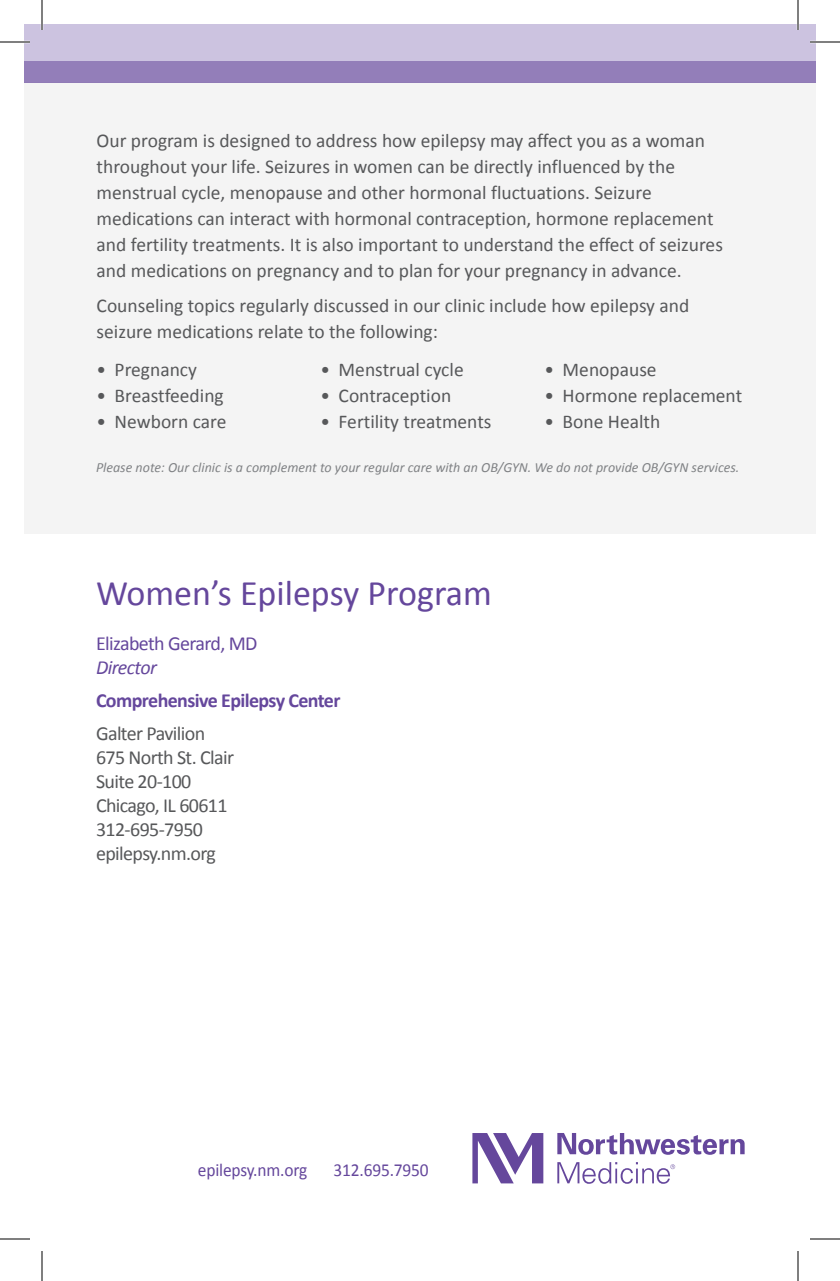
<style>
.page{position:relative;width:840px;height:1281px;background:#fff}
.page>*{position:absolute;margin:0;border:0;box-sizing:border-box;transform-origin:0 0}
.t1{font:36px "Calibri";color:#65479c}
.t2{font:20px/24px "Calibri";letter-spacing:-.03em;color:#57585a}
.t3{font:700 20px "Calibri";letter-spacing:-.03em;color:#65479c}
.t4{font:20px/24px "Calibri";letter-spacing:-.03em;color:#65479c}
.t5{font:19.6px/26px "Calibri";color:#57585a}
.t6{font:18.4px "Calibri";letter-spacing:-.01em;color:#65479c;scale:.95 1}
.t7{font:italic 14px "Calibri";color:#808285}
.s1{font-style:italic}
</style>
<div class="page">
<div style="left:24px;top:82px;width:792px;height:452px;background:#f4f4f4"></div>
<div style="left:24px;top:60px;width:792px;height:22px;background:#937eb9"></div>
<div style="left:24px;top:24px;width:792px;height:36px;background:#ccc3e0"></div>
<svg style="left:557px;top:1133px;width:188px;height:22px"></svg>
<svg style="left:472px;top:1133px;width:71px;height:50px"></svg>
<svg style="left:557px;top:1162px;width:118px;height:22px"></svg>
<hr style="left:0;top:41px;width:30px;height:2px;background:#fff">
<hr style="left:810px;top:41px;width:30px;height:2px;background:#fff">
<hr style="left:41px;top:0;width:2px;height:30px;background:#fff">
<hr style="left:797px;top:0;width:2px;height:30px;background:#fff">
<hr style="left:0;top:42px;width:30px;height:1px;background:#000">
<hr style="left:810px;top:42px;width:30px;height:1px;background:#000">
<hr style="left:0;top:1239px;width:30px;height:1px;background:#000">
<hr style="left:810px;top:1239px;width:30px;height:1px;background:#000">
<hr style="left:42px;top:0;width:1px;height:30px;background:#000">
<hr style="left:42px;top:1251px;width:1px;height:30px;background:#000">
<hr style="left:798px;top:0;width:1px;height:30px;background:#000">
<hr style="left:798px;top:1251px;width:1px;height:30px;background:#000">
<p class="t5" style="left:97px;top:127px;width:628px">Our program is designed to address how epilepsy may affect you as a woman throughout your life. Seizures in women can be directly influenced by the menstrual cycle, menopause and other hormonal fluctuations. Seizure medications can interact with hormonal contraception, hormone replacement and fertility treatments. It is also important to understand the effect of seizures and medications on pregnancy and to plan for your pregnancy in advance.</p>
<p class="t5" style="left:97px;top:292px;width:594px">Counseling topics regularly discussed in our clinic include how epilepsy and seizure medications relate to the following:</p>
<p class="t5" style="left:97px;top:356px;width:102px">• Pregnancy</p>
<p class="t5" style="left:97px;top:382px;width:129px">• Breastfeeding</p>
<p class="t5" style="left:97px;top:408px;width:131px">• Newborn care</p>
<p class="t5" style="left:321px;top:356px;width:145px">• Menstrual cycle</p>
<p class="t5" style="left:321px;top:382px;width:132px">• Contraception</p>
<p class="t5" style="left:321px;top:408px;width:172px">• Fertility treatments</p>
<p class="t5" style="left:545px;top:356px;width:114px">• Menopause</p>
<p class="t5" style="left:545px;top:382px;width:199px">• Hormone replacement</p>
<p class="t5" style="left:545px;top:408px;width:117px">• Bone Health</p>
<p class="t7" style="left:96px;top:458px;width:645px">Please note: Our clinic is a complement to your regular care with an OB/GYN. We do not provide OB/GYN services.</p>
<p class="t1" style="left:96px;top:571px;width:397px">Women’s Epilepsy Program</p>
<p class="t4" style="left:96px;top:632px;width:163px">Elizabeth Gerard, MD<br><span class="s1">Director</span></p>
<p class="t3" style="left:96px;top:688px;width:246px">Comprehensive Epilepsy Center</p>
<p class="t2" style="left:96px;top:722px;width:140px">Galter Pavilion<br>675 North St. Clair<br>Suite 20-100<br>Chicago, IL 60611<br>312-695-7950 epilepsy.nm.org</p>
<p class="t6" style="left:198px;top:1159px;width:117px">epilepsy.nm.org</p>
<p class="t6" style="left:334px;top:1159px;width:102px">312.695.7950</p>
</div>
